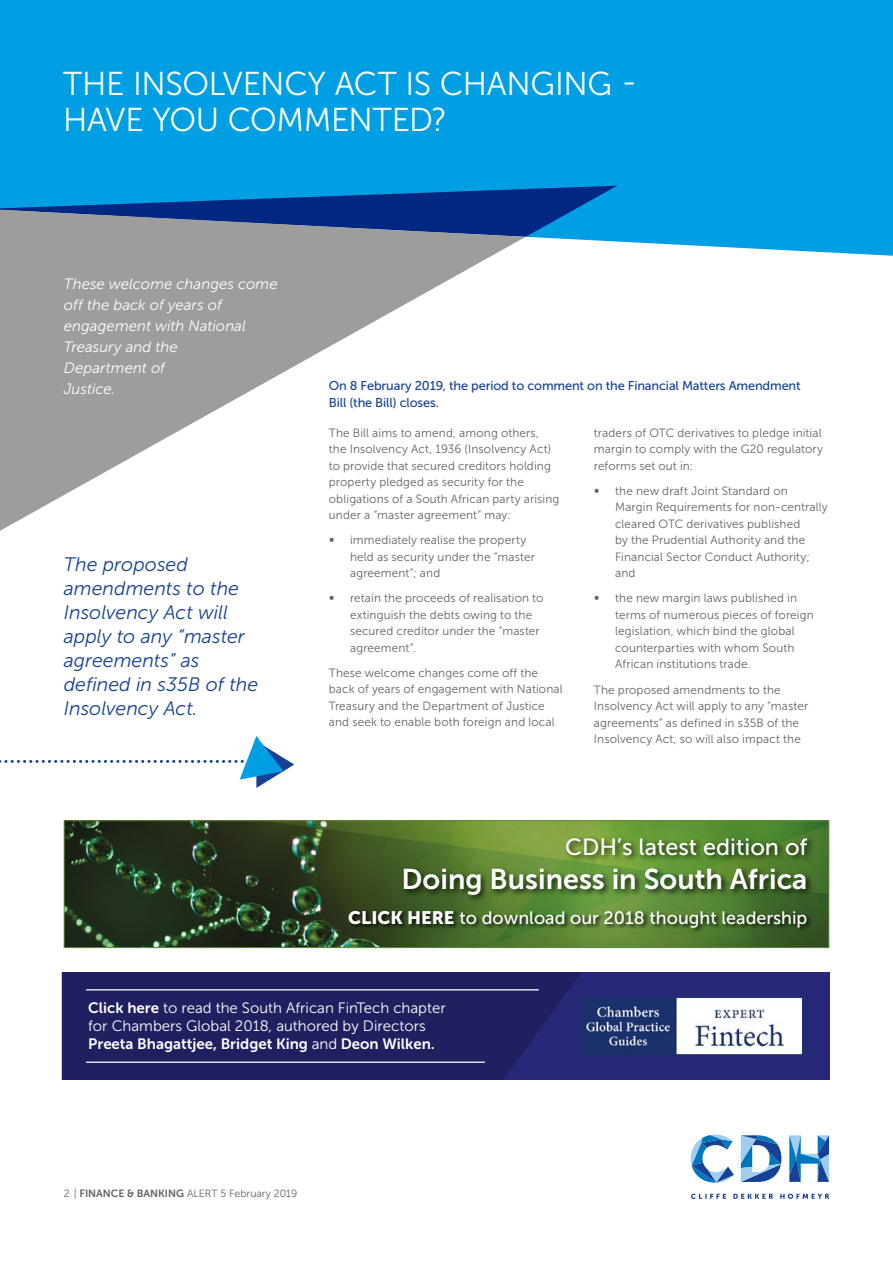
<style>
.page{position:relative;width:893px;height:1263px;background:#fff}
.page>*{position:absolute;margin:0;border:0;box-sizing:border-box;transform-origin:0 0}
.t1{font:33px/36px "Museo Sans 300";letter-spacing:-.01em;color:#fff}
.t2{font:28.5px "Museo Sans 700";color:#fff}
.t3{font:23.4px "Museo Sans 500";color:#fff}
.t4{font:italic 19.5px/24px "Museo Sans 300";color:#164194}
.t5{font:18px "Museo Sans 500";color:#fff}
.t6{font:italic 15px/21px "Museo Sans 300";letter-spacing:.005em;color:#fff}
.t7{font:15px/18px "Museo Sans 300";color:#fff}
.t8{font:15px "Museo Sans 700";color:#fff}
.t9{font:12.75px/16.5px "Museo Sans 500";letter-spacing:-.01em;color:#164194}
.t10{font:12px/16.5px "Museo Sans 300";letter-spacing:.01em;color:#646363}
.t11{font:10.5px "Museo Sans 300";color:#646363}
.s1{font-family:"Museo Sans 900"}
.s2{font-family:"Museo Sans 700"}
.s3{font-family:"Museo Sans 300"}
</style>
<div class="page">
<svg style="left:691px;top:1194px;width:138px;height:5px"></svg>
<svg style="left:789px;top:1135px;width:40px;height:47px"></svg>
<svg style="left:691px;top:1134px;width:43px;height:48px"></svg>
<svg style="left:741px;top:1135px;width:40px;height:47px"></svg>
<div style="left:0;top:0;width:893px;height:256px;background:#009fe3"></div>
<svg style="left:0;top:210px;width:526px;height:321px;fill:#9d9d9c"></svg>
<svg style="left:0;top:736px;width:294px;height:52px"></svg>
<svg style="left:62px;top:972px;width:767px;height:108px;background:#226"></svg>
<img style="left:584px;top:999px;width:218px;height:54px">
<div style="left:582px;top:997px;width:223px;height:58px;border:1px solid #1b316d"></div>
<hr style="left:86px;top:989px;width:453px;height:1px;background:#fff">
<hr style="left:86px;top:1061px;width:399px;height:2px;background:#fff">
<img style="left:66px;top:822px;width:761px;height:124px">
<div style="left:64px;top:820px;width:765px;height:128px;border:1px solid #5e8a3f"></div>
<div style="left:401px;top:835px;width:414px;height:68px;background:#000;opacity:.75"></div>
<div style="left:348px;top:910px;width:464px;height:23px;background:#000;opacity:.75"></div>
<h1 class="t1" style="left:63px;top:66px;width:576px">THE INSOLVENCY ACT IS CHANGING -<br>HAVE YOU COMMENTED?</h1>
<p class="t6" style="left:64px;top:273px;width:215px">These welcome changes come off the back of years of engagement with National<br>Treasury and the<br>Department of<br>Justice.</p>
<h3 class="t4" style="left:64px;top:552px;width:196px">The proposed amendments to the<br>Insolvency Act will apply to any “master agreements” as defined in s35B of the<br>Insolvency Act.</h3>
<p class="t9" style="left:329px;top:378px;width:473px">On 8 February 2019, the period to comment on the Financial Matters Amendment<br>Bill (the Bill) closes.</p>
<p class="t10" style="left:329px;top:425px;width:232px">The Bill aims to amend, among others, the Insolvency Act, 1936 (Insolvency Act) to provide that secured creditors holding property pledged as security for the obligations of a South African party arising under a “master agreement” may:</p>
<p class="t10" style="left:329px;top:532px;width:7px">∞</p>
<p class="t10" style="left:350px;top:532px;width:186px">immediately realise the property held as security under the “master agreement”; and</p>
<p class="t10" style="left:329px;top:590px;width:7px">∞</p>
<p class="t10" style="left:350px;top:590px;width:195px">retain the proceeds of realisation to extinguish the debts owing to the secured creditor under the “master agreement”.</p>
<p class="t10" style="left:329px;top:665px;width:235px">These welcome changes come off the back of years of engagement with National Treasury and the Department of Justice and seek to enable both foreign and local</p>
<p class="t10" style="left:594px;top:425px;width:231px">traders of OTC derivatives to pledge initial margin to comply with the G20 regulatory reforms set out in:</p>
<p class="t10" style="left:594px;top:483px;width:7px">∞</p>
<p class="t10" style="left:615px;top:483px;width:214px">the new draft Joint Standard on<br>Margin Requirements for non-centrally cleared OTC derivatives published<br>by the Prudential Authority and the<br>Financial Sector Conduct Authority; and</p>
<p class="t10" style="left:594px;top:590px;width:7px">∞</p>
<p class="t10" style="left:615px;top:590px;width:200px">the new margin laws published in terms of numerous pieces of foreign legislation, which bind the global counterparties with whom South<br>African institutions trade.</p>
<p class="t10" style="left:594px;top:681px;width:216px">The proposed amendments to the Insolvency Act will apply to any “master agreements” as defined in s35B of the Insolvency Act, so will also impact the</p>
<h3 class="t3" style="left:565px;top:834px;width:244px">CDH’s latest edition of</h3>
<h2 class="t2" style="left:401px;top:863px;width:407px">Doing Business in South Africa</h2>
<h3 class="t5" style="left:348px;top:908px;width:461px"><span class="s1">CLICK HERE</span> to download our 2018 thought leadership</h3>
<p class="t7" style="left:88px;top:999px;width:359px"><span class="s2">Click here</span> to read the South African FinTech chapter for Chambers Global 2018, authored by Directors</p>
<p class="t8" style="left:88px;top:1035px;width:348px">Preeta Bhagattjee, Bridget King <span class="s3">and</span> Deon Wilken.</p>
<p class="t11" style="left:64px;top:1188px;width:235px">2 | <span class="s2">FINANCE &amp; BANKING</span> ALERT 5 February 2019</p>
</div>
